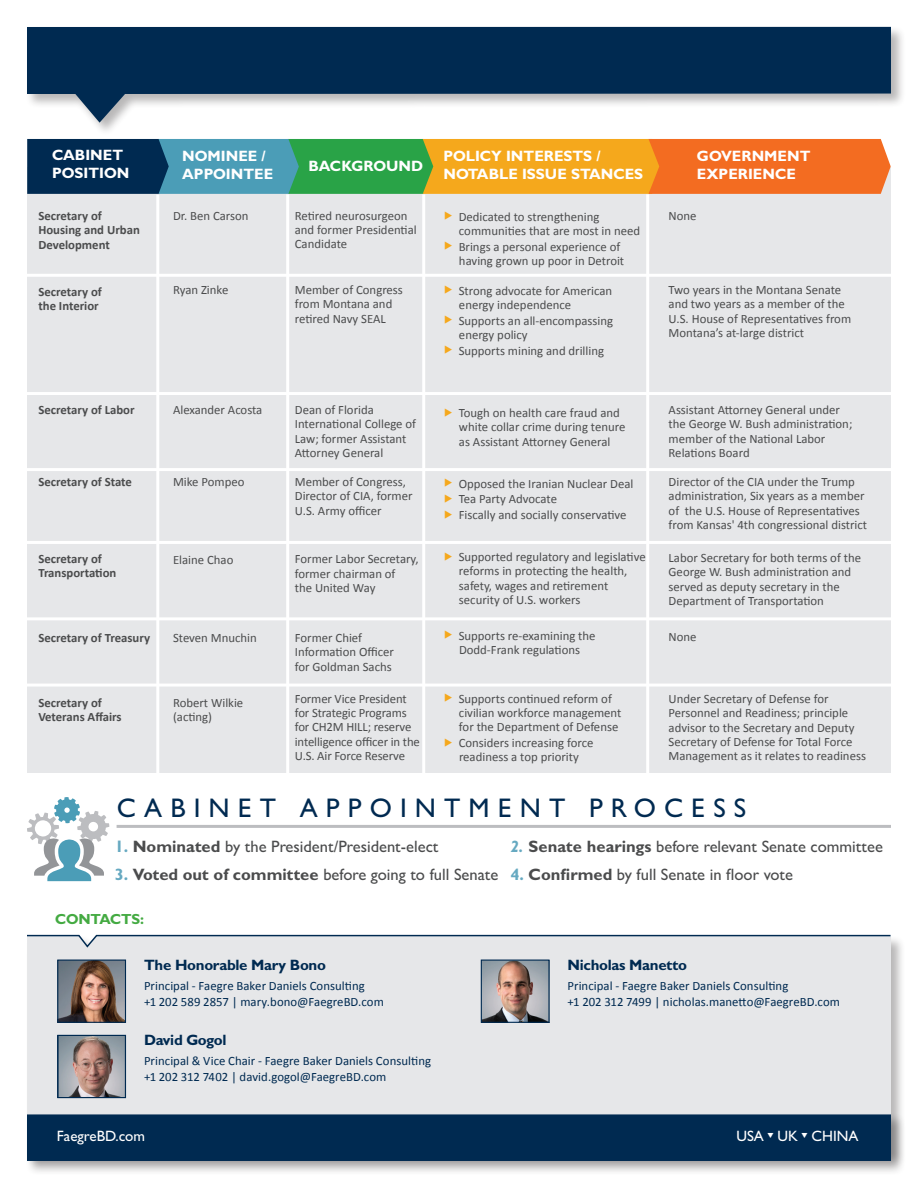
<style>
.page{position:relative;width:918px;height:1188px;background:#fff}
.page>*{position:absolute;margin:0;border:0;box-sizing:border-box;transform-origin:0 0}
.t1{font:500 27px "Gill Sans MT Std";letter-spacing:.3em;color:#002a51}
.t2{font:500 16.5px "Gill Sans MT Std";color:#4b4c4d}
.t3{font:700 15px/18px "Gill Sans MT Std";color:#fff}
.t4{font:700 15px "Gill Sans MT Std";letter-spacing:-.02em;color:#002a51}
.t5{font:15px "Gill Sans";color:#fff}
.t6{font:700 14.7px "Gill Sans MT Std";letter-spacing:-.025em;color:#44aa42}
.t7{font:12.75px/14.2px "Calibri";color:#4b4c4d}
.t8{font:12.75px/15.8px "Calibri";letter-spacing:.005em;color:#002a51}
.t9{font:700 12.75px/14.2px "Calibri";color:#4b4c4d}
.s1{color:#f5a81c}
.s2{font-weight:700;color:#66a9c1}
.s3{font-weight:700}
.s4{font-weight:700;font-style:italic;color:#66a9c1}
</style>
<div class="page">
<div style="left:27px;top:167px;width:864px;height:605px;background:#e6e7e9"></div>
<div style="left:27px;top:949px;width:864px;height:164px;background:#e6e7e9"></div>
<svg style="left:27px;top:934px;width:865px;height:15px;background:#d0d5db"></svg>
<img style="left:59px;top:962px;width:65px;height:59px">
<div style="left:57px;top:960px;width:69px;height:63px;border:1px solid #002a51"></div>
<img style="left:483px;top:962px;width:65px;height:59px">
<div style="left:481px;top:960px;width:69px;height:63px;border:1px solid #002a51"></div>
<img style="left:60px;top:1037px;width:64px;height:59px">
<div style="left:57px;top:1035px;width:69px;height:63px;border:1px solid #002a51"></div>
<hr style="left:16px;top:274px;width:886px;height:3px;background:#fff">
<hr style="left:16px;top:392px;width:886px;height:3px;background:#fff">
<hr style="left:16px;top:468px;width:886px;height:3px;background:#fff">
<hr style="left:16px;top:541px;width:886px;height:3px;background:#fff">
<hr style="left:16px;top:617px;width:886px;height:3px;background:#fff">
<hr style="left:16px;top:684px;width:886px;height:3px;background:#fff">
<div style="left:25px;top:1113px;width:881px;height:63px;background:#231f20;opacity:.32"></div>
<div style="left:27px;top:1114px;width:864px;height:47px;background:#002a51"></div>
<div style="left:26px;top:25px;width:880px;height:112px;background:#231f20;opacity:.32"></div>
<svg style="left:27px;top:27px;width:864px;height:96px;fill:#002a51"></svg>
<hr style="left:156px;top:195px;width:3px;height:580px;background:#fff">
<hr style="left:286px;top:194px;width:3px;height:581px;background:#fff">
<hr style="left:422px;top:194px;width:3px;height:581px;background:#fff">
<hr style="left:646px;top:194px;width:3px;height:581px;background:#fff">
<hr style="left:117px;top:825px;width:774px;height:3px;background:#bcbdc0">
<svg style="left:27px;top:797px;width:82px;height:84px"></svg>
<svg style="left:27px;top:139px;width:864px;height:55px;background:#948245"></svg>
<p class="t3" style="left:52px;top:146px;width:79px">CABINET<br>POSITION</p>
<p class="t3" style="left:182px;top:147px;width:92px">NOMINEE /<br>APPOINTEE</p>
<p class="t3" style="left:308px;top:156px;width:116px">BACKGROUND</p>
<p class="t3" style="left:444px;top:147px;width:201px">POLICY INTERESTS /<br>NOTABLE ISSUE STANCES</p>
<p class="t3" style="left:697px;top:147px;width:115px">GOVERNMENT<br>EXPERIENCE</p>
<p class="t9" style="left:38px;top:209px;width:103px">Secretary of<br>Housing and Urban<br>Development</p>
<p class="t9" style="left:38px;top:284px;width:65px">Secretary of the Interior</p>
<p class="t7" style="left:173px;top:209px;width:77px">Dr. Ben Carson</p>
<p class="t7" style="left:173px;top:283px;width:57px">Ryan Zinke</p>
<p class="t7" style="left:295px;top:209px;width:123px">Retired neurosurgeon and former Presidential<br>Candidate</p>
<p class="t7" style="left:295px;top:283px;width:110px">Member of Congress from Montana and retired Navy SEAL</p>
<p class="t7" style="left:459px;top:209px;width:183px;text-indent:-15px"><span class="s1">◆</span> Dedicated to strengthening communities that are most in need</p>
<p class="t7" style="left:444px;top:239px;width:182px;text-align:right"><span class="s1">◆</span> Brings a personal experience of having grown up poor in Detroit</p>
<p class="t7" style="left:459px;top:283px;width:155px;text-indent:-15px"><span class="s1">◆</span> Strong advocate for American energy independence</p>
<p class="t7" style="left:459px;top:313px;width:156px;text-indent:-15px"><span class="s1">◆</span> Supports an all-encompassing energy policy</p>
<p class="t7" style="left:444px;top:343px;width:162px"><span class="s1">◆</span> Supports mining and drilling</p>
<p class="t7" style="left:669px;top:209px;width:29px">None</p>
<p class="t7" style="left:669px;top:283px;width:184px">Two years in the Montana Senate and two years as a member of the<br>U.S. House of Representatives from<br>Montana’s at-large district</p>
<p class="t9" style="left:38px;top:403px;width:98px">Secretary of Labor</p>
<p class="t9" style="left:38px;top:474px;width:95px">Secretary of State</p>
<p class="t7" style="left:173px;top:403px;width:91px">Alexander Acosta</p>
<p class="t7" style="left:173px;top:475px;width:73px">Mike Pompeo</p>
<p class="t9" style="left:38px;top:551px;width:79px">Secretary of<br>Transportation</p>
<p class="t7" style="left:173px;top:552px;width:62px">Elaine Chao</p>
<p class="t9" style="left:38px;top:630px;width:113px">Secretary of Treasury</p>
<p class="t7" style="left:173px;top:631px;width:85px">Steven Mnuchin</p>
<p class="t9" style="left:38px;top:695px;width:85px">Secretary of<br>Veterans Affairs</p>
<p class="t7" style="left:173px;top:695px;width:72px">Robert Wilkie (acting)</p>
<p class="t7" style="left:295px;top:403px;width:123px">Dean of Florida<br>International College of<br>Law; former Assistant<br>Attorney General</p>
<p class="t7" style="left:295px;top:475px;width:119px">Member of Congress,<br>Director of CIA, former<br>U.S. Army officer</p>
<p class="t7" style="left:295px;top:552px;width:125px">Former Labor Secretary, former chairman of<br>the United Way</p>
<p class="t7" style="left:295px;top:631px;width:101px">Former Chief<br>Information Officer for Goldman Sachs</p>
<p class="t7" style="left:295px;top:692px;width:127px">Former Vice President for Strategic Programs for CH2M HILL; reserve intelligence officer in the<br>U.S. Air Force Reserve</p>
<p class="t7" style="left:459px;top:406px;width:168px;text-indent:-15px"><span class="s1">◆</span> Tough on health care fraud and white collar crime during tenure as Assistant Attorney General</p>
<p class="t7" style="left:444px;top:476px;width:191px"><span class="s1">◆</span> Opposed the Iranian Nuclear Deal</p>
<p class="t7" style="left:444px;top:492px;width:115px"><span class="s1">◆</span> Tea Party Advocate</p>
<p class="t7" style="left:444px;top:508px;width:184px"><span class="s1">◆</span> Fiscally and socially conservative</p>
<p class="t7" style="left:459px;top:550px;width:188px;text-indent:-15px"><span class="s1">◆</span> Supported regulatory and legislative reforms in protecting the health, safety, wages and retirement security of U.S. workers</p>
<p class="t7" style="left:444px;top:628px;width:153px;text-align:center"><span class="s1">◆</span> Supports re-examining the<br>Dodd-Frank regulations</p>
<p class="t7" style="left:459px;top:691px;width:164px;text-indent:-15px"><span class="s1">◆</span> Supports continued reform of civilian workforce management for the Department of Defense</p>
<p class="t7" style="left:444px;top:736px;width:151px;text-align:center"><span class="s1">◆</span> Considers increasing force readiness a top priority</p>
<p class="t7" style="left:669px;top:403px;width:185px">Assistant Attorney General under the George W. Bush administration; member of the National Labor<br>Relations Board</p>
<p class="t7" style="left:669px;top:475px;width:200px">Director of the CIA under the Trump administration, Six years as a member of the U.S. House of Representatives from Kansas' 4th congressional district</p>
<p class="t7" style="left:669px;top:551px;width:194px">Labor Secretary for both terms of the George W. Bush administration and served as deputy secretary in the Department of Transportation</p>
<p class="t7" style="left:669px;top:629px;width:29px">None</p>
<p class="t7" style="left:669px;top:692px;width:199px">Under Secretary of Defense for Personnel and Readiness; principle advisor to the Secretary and Deputy Secretary of Defense for Total Force Management as it relates to readiness</p>
<h1 class="t1" style="left:117px;top:791px;width:631px">CABINET APPOINTMENT PROCESS</h1>
<p class="t2" style="left:115px;top:837px;width:325px"><span class="s2">1.</span> <span class="s3">Nominated</span> by the President/President-elect</p>
<p class="t2" style="left:115px;top:865px;width:385px"><span class="s2">3.</span> <span class="s3">Voted out of committee</span> before going to full Senate</p>
<p class="t2" style="left:511px;top:837px;width:374px"><span class="s4">2.</span> <span class="s3">Senate hearings</span> before relevant Senate committee</p>
<p class="t2" style="left:511px;top:865px;width:284px"><span class="s2">4.</span> <span class="s3">Confirmed</span> by full Senate in floor vote</p>
<p class="t6" style="left:55px;top:910px;width:90px">CONTACTS:</p>
<p class="t4" style="left:144px;top:955px;width:183px">The Honorable Mary Bono</p>
<p class="t8" style="left:144px;top:978px;width:241px">Principal - Faegre Baker Daniels Consulting<br>+1 202 589 2857 | mary.bono@FaegreBD.com</p>
<p class="t4" style="left:144px;top:1031px;width:84px">David Gogol</p>
<p class="t8" style="left:144px;top:1053px;width:289px">Principal &amp; Vice Chair - Faegre Baker Daniels Consulting +1 202 312 7402 | david.gogol@FaegreBD.com</p>
<p class="t4" style="left:568px;top:955px;width:121px">Nicholas Manetto</p>
<p class="t8" style="left:568px;top:978px;width:274px">Principal - Faegre Baker Daniels Consulting<br>+1 202 312 7499 | nicholas.manetto@FaegreBD.com</p>
<p class="t5" style="left:57px;top:1127px;width:90px">FaegreBD.com</p>
<p class="t5" style="left:736px;top:1127px;width:124px">USA ❑ UK ❑ CHINA</p>
</div>
